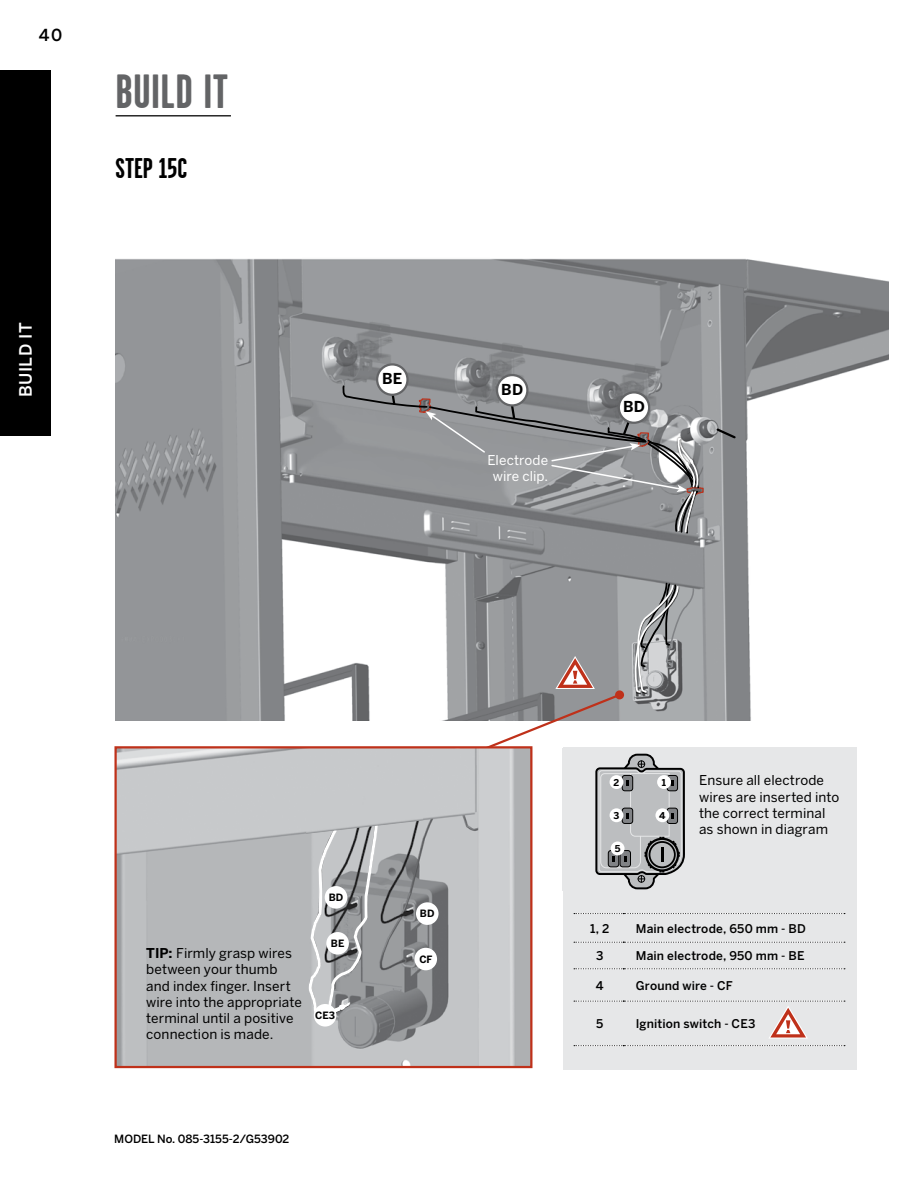
<style>
.page{position:relative;width:918px;height:1188px;background:#fff}
.page>*{position:absolute;margin:0;border:0;box-sizing:border-box;transform-origin:0 0}
.t1{font:700 48px "Garage Gothic";letter-spacing:.01em;color:#636466}
.t2{font:700 28.5px "Garage Gothic";color:#000}
.t3{font:500 16.95px "Benton Sans";letter-spacing:.03em;color:#fff}
.t4{font:500 16.5px "Benton Sans";color:#000}
.t5{font:700 15px "Benton Sans";color:#000}
.t6{font:13.5px/16.2px "Benton Sans";letter-spacing:.01em;color:#000}
.t7{font:13.5px/16.2px "Benton Sans";letter-spacing:.005em;color:#fff;text-align:center}
.t8{font:500 12px "Benton Sans";letter-spacing:.01em;color:#000}
.t9{font:500 11.25px "Benton Sans";color:#000}
.t10{font:700 10.05px "Benton Sans";color:#000}
.t11{font:700 9.45px "Benton Sans";color:#000}
.s1{font-weight:700}
</style>
<div class="page">
<img style="left:116px;top:258px;width:773px;height:462px">
<div style="left:0;top:70px;width:51px;height:366px;background:#000"></div>
<img style="left:117px;top:749px;width:412px;height:316px">
<div style="left:114px;top:746px;width:418px;height:322px;border:2px solid #bf311a"></div>
<hr style="left:116px;top:115px;width:115px;height:1px;background:#000">
<svg style="left:715px;top:427px;width:23px;height:13px"></svg>
<svg style="left:377px;top:364px;width:31px;height:31px"></svg>
<div style="left:376px;top:363px;width:33px;height:33px;border:2px solid #636466;border-radius:50%"></div>
<svg style="left:497px;top:375px;width:30px;height:30px"></svg>
<div style="left:496px;top:374px;width:33px;height:33px;border:2px solid #636466;border-radius:50%"></div>
<div style="left:416px;top:902px;width:23px;height:23px;background:#fff;border-radius:50%"></div>
<div style="left:414px;top:948px;width:23px;height:22px;background:#fff;border-radius:50%"></div>
<svg style="left:309px;top:834px;width:71px;height:235px;background:#afafb1"></svg>
<div style="left:634px;top:491px;width:62px;height:203px;background:#000;opacity:.75"></div>
<svg style="left:342px;top:378px;width:362px;height:157px;background:#929496"></svg>
<div style="left:314px;top:1004px;width:22px;height:23px;background:#fff;border-radius:50%"></div>
<div style="left:563px;top:747px;width:293px;height:323px;background:#e6e7e8"></div>
<svg style="left:480px;top:582px;width:215px;height:309px"></svg>
<div style="left:657px;top:775px;width:14px;height:14px;background:#fff;border-radius:50%"></div>
<div style="left:610px;top:775px;width:13px;height:14px;background:#fff;border-radius:50%"></div>
<div style="left:655px;top:808px;width:14px;height:14px;background:#fff;border-radius:50%"></div>
<div style="left:611px;top:842px;width:14px;height:13px;background:#fff;border-radius:50%"></div>
<div style="left:610px;top:808px;width:13px;height:14px;background:#fff;border-radius:50%"></div>
<svg style="left:574px;top:913px;width:271px;height:1px"></svg>
<svg style="left:574px;top:942px;width:271px;height:104px"></svg>
<div style="left:306px;top:782px;width:117px;height:52px;background:#c7c9cb"></div>
<p class="t4" style="left:39px;top:25px;width:25px">40</p>
<h1 class="t1" style="left:116px;top:66px;width:114px">BUILD IT</h1>
<h2 class="t2" style="left:116px;top:153px;width:73px">STEP 15C</h2>
<p class="t3" style="left:15px;top:397px;width:77px;rotate:-90deg">BUILD IT</p>
<p class="t5" style="left:382px;top:369px;width:22px">BE</p>
<p class="t5" style="left:501px;top:380px;width:23px">BD</p>
<p class="t7" style="left:487px;top:452px;width:62px">Electrode wire clip.</p>
<p class="t5" style="left:623px;top:397px;width:23px">BD</p>
<p class="t10" style="left:329px;top:891px;width:16px">BD</p>
<p class="t6" style="left:146px;top:945px;width:157px"><span class="s1">TIP:</span> Firmly grasp wires between your thumb and index finger. Insert wire into the appropriate terminal until a positive connection is made.</p>
<p class="t10" style="left:331px;top:937px;width:15px">BE</p>
<p class="t10" style="left:315px;top:1009px;width:21px">CE3</p>
<p class="t9" style="left:114px;top:1132px;width:177px">MODEL No. 085-3155-2/G53902</p>
<p class="t10" style="left:420px;top:907px;width:16px">BD</p>
<p class="t10" style="left:419px;top:953px;width:15px">CF</p>
<p class="t11" style="left:614px;top:776px;width:7px">2</p>
<p class="t11" style="left:662px;top:776px;width:6px">1</p>
<p class="t11" style="left:659px;top:810px;width:8px">4</p>
<p class="t11" style="left:615px;top:843px;width:7px">5</p>
<p class="t11" style="left:614px;top:810px;width:7px">3</p>
<p class="t6" style="left:699px;top:772px;width:142px">Ensure all electrode wires are inserted into the correct terminal as shown in diagram</p>
<p class="t8" style="left:590px;top:921px;width:21px">1, 2</p>
<p class="t8" style="left:636px;top:921px;width:171px">Main electrode, 650 mm - BD</p>
<p class="t8" style="left:596px;top:948px;width:9px">3</p>
<p class="t8" style="left:636px;top:948px;width:170px">Main electrode, 950 mm - BE</p>
<p class="t8" style="left:596px;top:978px;width:9px">4</p>
<p class="t8" style="left:636px;top:978px;width:99px">Ground wire - CF</p>
<p class="t8" style="left:596px;top:1016px;width:9px">5</p>
<p class="t8" style="left:636px;top:1016px;width:121px">Ignition switch - CE3</p>
</div>
